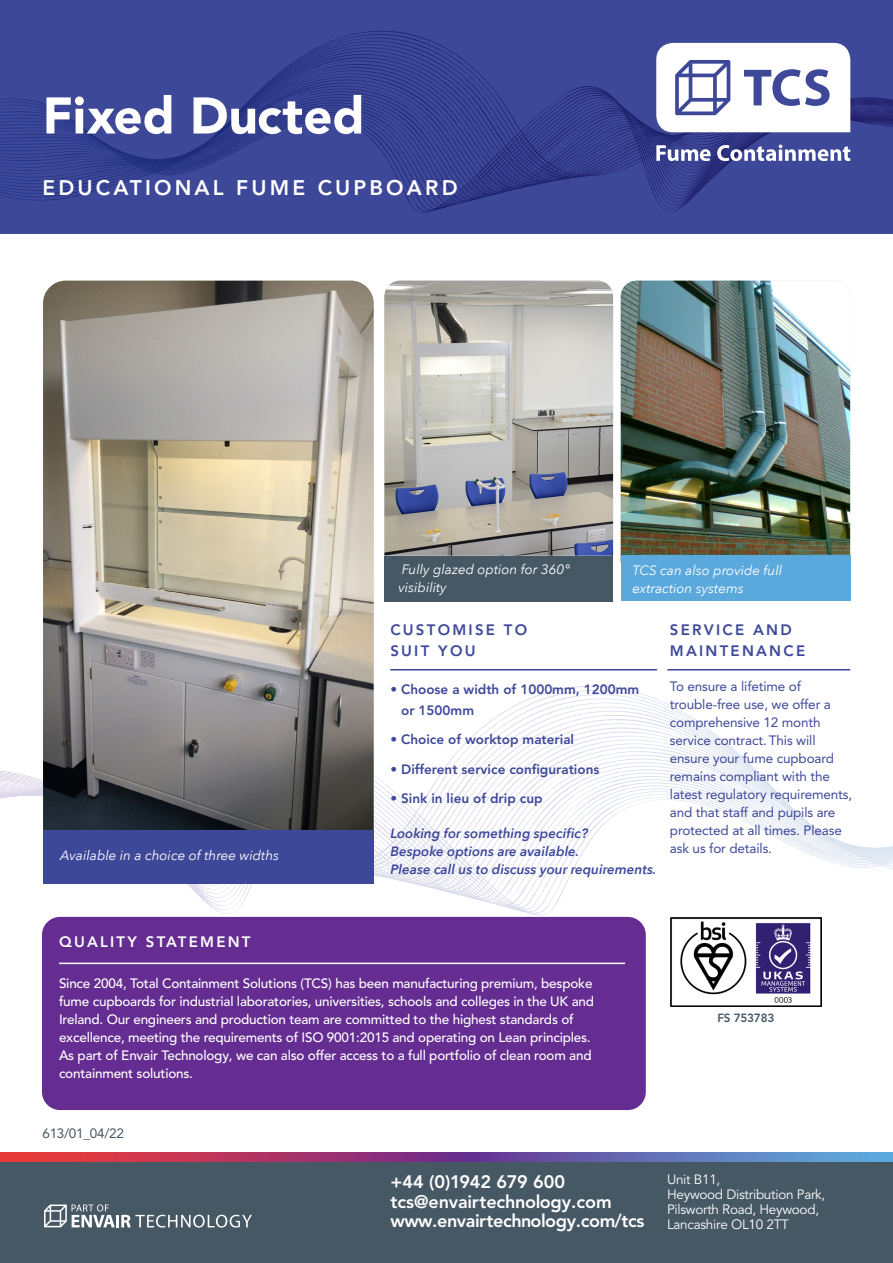
<style>
.page{position:relative;width:893px;height:1263px;background:#fff}
.page>*{position:absolute;margin:0;border:0;box-sizing:border-box;transform-origin:0 0}
.t1{font:900 51px "Avenir LT Pro";color:#fff}
.t2{font:800 21px "Avenir LT Pro";letter-spacing:.15em;color:#fff}
.t3{font:800 18px "Avenir LT Pro";letter-spacing:-.02em;color:#fff}
.t4{font:800 18px "Avenir LT Pro";color:#fff}
.t5{font:800 15px/21px "Avenir LT Pro";letter-spacing:.15em;color:#3e4899}
.t6{font:800 15px "Avenir LT Pro";letter-spacing:.15em;color:#fff}
.t7{font:500 13.5px/18px "Avenir LT Pro";letter-spacing:-.015em;color:#fff}
.t8{font:13.5px/18px "Avenir LT Pro";letter-spacing:-.01em;color:#3e4899}
.t9{font:800 13.5px/21px "Avenir LT Pro";color:#3e4899}
.t10{font:italic 13.5px/18px "Avenir Next";color:#fff}
.t11{font:italic 600 13.5px/18px "Avenir Next";color:#3e4899}
.t12{font:13.5px "Avenir LT Pro";letter-spacing:-.02em;color:#fff}
.t13{font:13.5px "Avenir LT Pro";letter-spacing:-.02em;color:#475865}
.t14{font:800 11.85px "Avenir LT Pro";letter-spacing:-.02em;color:#475865}
</style>
<div class="page">
<svg style="left:0;top:755px;width:893px;height:160px"></svg>
<div style="left:1px;top:1157px;width:892px;height:106px;background:#475865"></div>
<svg style="left:1px;top:1152px;width:892px;height:9px;background:#8c528a"></svg>
<svg style="left:44px;top:1204px;width:208px;height:23px"></svg>
<div style="left:0;top:0;width:893px;height:234px;background:#3e4899"></div>
<svg style="left:0;top:86px;width:893px;height:127px"></svg>
<svg style="left:656px;top:43px;width:194px;height:89px;background:#dee0ed"></svg>
<svg style="left:656px;top:145px;width:55px;height:16px"></svg>
<svg style="left:717px;top:145px;width:133px;height:16px"></svg>
<img style="left:43px;top:281px;width:331px;height:549px">
<img style="left:384px;top:281px;width:229px;height:275px">
<div style="left:43px;top:830px;width:331px;height:53px;background:#3e4899"></div>
<div style="left:384px;top:556px;width:229px;height:45px;background:#475865"></div>
<img style="left:621px;top:281px;width:229px;height:274px">
<div style="left:621px;top:555px;width:229px;height:46px;background:#5ba8dc"></div>
<div style="left:42px;top:917px;width:604px;height:193px;background:#652d91;border-radius:18px"></div>
<hr style="left:59px;top:962px;width:566px;height:2px;background:#fff">
<hr style="left:390px;top:669px;width:267px;height:1px;background:#3e4899">
<hr style="left:667px;top:669px;width:183px;height:1px;background:#3e4899">
<img style="left:670px;top:917px;width:152px;height:90px">
<p class="t1" style="left:43px;top:85px;width:324px">Fixed Ducted</p>
<p class="t2" style="left:43px;top:175px;width:417px">EDUCATIONAL FUME CUPBOARD</p>
<p class="t10" style="left:60px;top:846px;width:221px">Available in a choice of three widths</p>
<p class="t6" style="left:59px;top:933px;width:193px">QUALITY STATEMENT</p>
<p class="t10" style="left:398px;top:560px;width:173px">Fully glazed option for 360° visibility</p>
<p class="t10" style="left:632px;top:560px;width:151px">TCS can also provide full extraction systems</p>
<p class="t5" style="left:390px;top:619px;width:138px">CUSTOMISE TO<br>SUIT YOU</p>
<p class="t9" style="left:401px;top:679px;width:240px;text-indent:-11px">• Choose a width of 1000mm, 1200mm or 1500mm</p>
<p class="t9" style="left:390px;top:729px;width:185px">• Choice of worktop material</p>
<p class="t9" style="left:390px;top:759px;width:211px">• Different service configurations</p>
<p class="t9" style="left:390px;top:788px;width:154px">• Sink in lieu of drip cup</p>
<p class="t11" style="left:390px;top:824px;width:268px">Looking for something specific?<br>Bespoke options are available.<br>Please call us to discuss your requirements.</p>
<p class="t5" style="left:670px;top:619px;width:137px">SERVICE AND<br>MAINTENANCE</p>
<p class="t8" style="left:670px;top:677px;width:184px">To ensure a lifetime of trouble-free use, we offer a comprehensive 12 month service contract. This will ensure your fume cupboard remains compliant with the latest regulatory requirements, and that staff and pupils are protected at all times. Please ask us for details.</p>
<p class="t7" style="left:59px;top:974px;width:536px">Since 2004, Total Containment Solutions (TCS) has been manufacturing premium, bespoke fume cupboards for industrial laboratories, universities, schools and colleges in the UK and Ireland. Our engineers and production team are committed to the highest standards of excellence, meeting the requirements of ISO 9001:2015 and operating on Lean principles.<br>As part of Envair Technology, we can also offer access to a full portfolio of clean room and containment solutions.</p>
<p class="t13" style="left:43px;top:1124px;width:83px">613/01_04/22</p>
<p class="t3" style="left:390px;top:1171px;width:176px">+44 (0)1942 679 600</p>
<p class="t4" style="left:390px;top:1191px;width:223px">tcs@envairtechnology.com</p>
<p class="t3" style="left:390px;top:1210px;width:256px">www.envairtechnology.com/tcs</p>
<p class="t14" style="left:717px;top:1011px;width:58px">FS 753783</p>
<p class="t12" style="left:667px;top:1171px;width:55px">Unit B11,</p>
<p class="t12" style="left:667px;top:1186px;width:160px">Heywood Distribution Park,</p>
<p class="t12" style="left:667px;top:1201px;width:154px">Pilsworth Road, Heywood,</p>
<p class="t12" style="left:667px;top:1216px;width:123px">Lancashire OL10 2TT</p>
</div>
